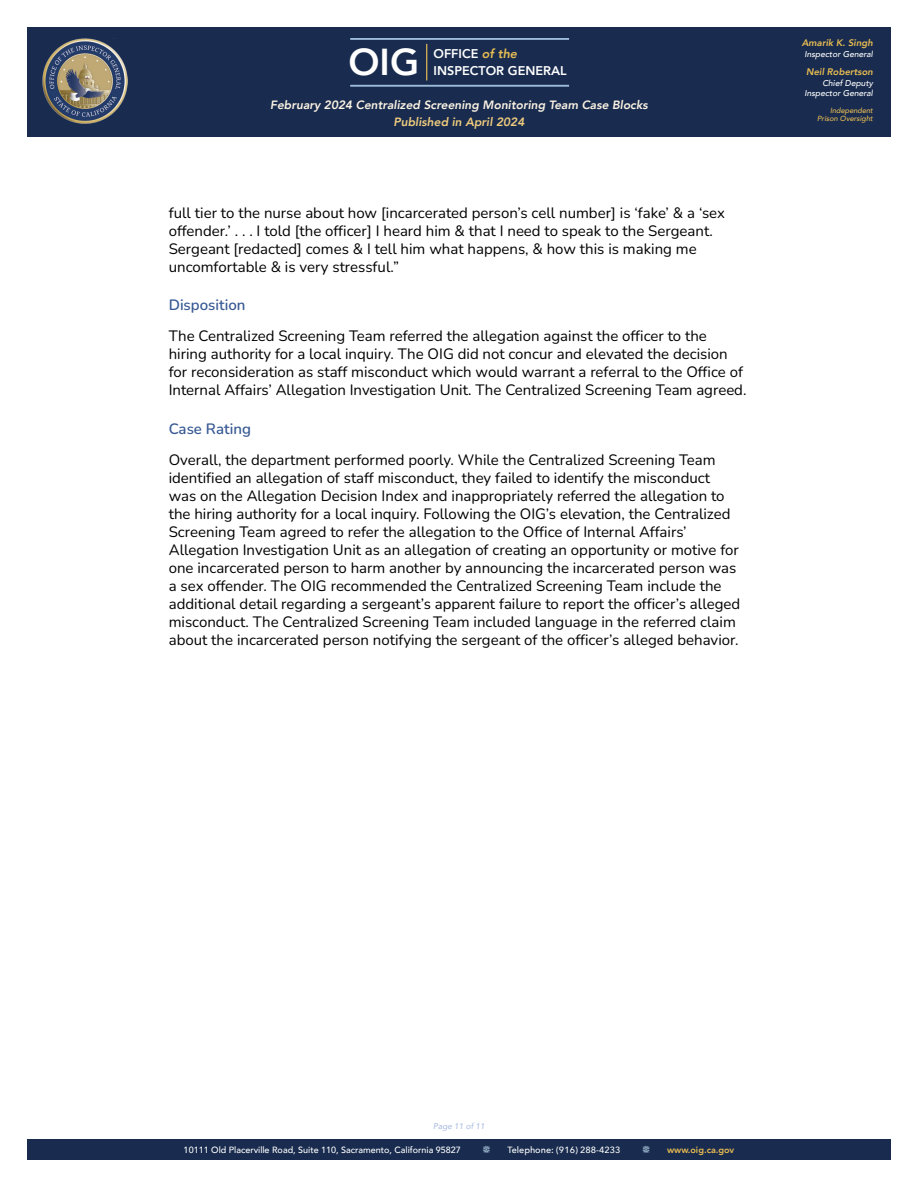
<style>
.page{position:relative;width:918px;height:1188px;background:#fff}
.page>*{position:absolute;margin:0;border:0;box-sizing:border-box;transform-origin:0 0}
.t1{font:800 37.35px "Avenir";color:#fff}
.t2{font:200 15px/18px "Nunito";color:#000}
.t3{font:200 15px "Nunito";color:#395a94}
.t4{font:800 12.6px/16.8px "Avenir";color:#fff}
.t5{font:italic 800 12px "Avenir";color:#fdf4e4}
.t6{font:italic 800 12px "Avenir";color:#f0cc7e}
.t7{font:italic 800 9.45px "Avenir";color:#e8bc52}
.t8{font:500 9px "Avenir";color:#fff}
.t9{font:500 9px "Avenir Next";color:#fff}
.t10{font:800 9px "Avenir";color:#e9bc51}
.t11{font:italic 500 8.4px/10.2px "Avenir";color:#fff;text-align:right}
.t12{font:italic 8.25px "Avenir";color:#a5b6de}
.t13{font:italic 500 7.35px/8.9px "Avenir";color:#e8bc52;text-align:right}
.s1{font-style:italic;color:#e8bc52}
</style>
<div class="page">
<div style="left:27px;top:1140px;width:864px;height:20px;background:#192c4f"></div>
<div style="left:27px;top:27px;width:864px;height:109px;background:#192c4f"></div>
<hr style="left:426px;top:44px;width:1px;height:36px;background:#e4b952">
<hr style="left:350px;top:85px;width:219px;height:2px;background:#c2e1ff">
<hr style="left:350px;top:38px;width:219px;height:2px;background:#c0e0ff">
<img style="left:42px;top:39px;width:85px;height:85px">
<h1 class="t1" style="left:348px;top:33px;width:72px">OIG</h1>
<p class="t4" style="left:434px;top:45px;width:135px">OFFICE <span class="s1">of the<br></span>INSPECTOR GENERAL</p>
<p class="t5" style="left:270px;top:97px;width:379px">February 2024 Centralized Screening Monitoring Team Case Blocks</p>
<p class="t6" style="left:394px;top:115px;width:132px">Published in April 2024</p>
<p class="t2" style="left:169px;top:203px;width:558px">full tier to the nurse about how [incarcerated person’s cell number] is ‘fake’ &amp; a ‘sex offender.’ . . . I told [the officer] I heard him &amp; that I need to speak to the Sergeant.<br>Sergeant [redacted] comes &amp; I tell him what happens, &amp; how this is making me uncomfortable &amp; is very stressful.”</p>
<p class="t3" style="left:169px;top:294px;width:78px">Disposition</p>
<p class="t2" style="left:169px;top:327px;width:579px">The Centralized Screening Team referred the allegation against the officer to the hiring authority for a local inquiry. The OIG did not concur and elevated the decision for reconsideration as staff misconduct which would warrant a referral to the Office of Internal Affairs’ Allegation Investigation Unit. The Centralized Screening Team agreed.</p>
<p class="t3" style="left:169px;top:418px;width:84px">Case Rating</p>
<p class="t2" style="left:169px;top:450px;width:573px">Overall, the department performed poorly. While the Centralized Screening Team identified an allegation of staff misconduct, they failed to identify the misconduct was on the Allegation Decision Index and inappropriately referred the allegation to the hiring authority for a local inquiry. Following the OIG’s elevation, the Centralized Screening Team agreed to refer the allegation to the Office of Internal Affairs’ Allegation Investigation Unit as an allegation of creating an opportunity or motive for one incarcerated person to harm another by announcing the incarcerated person was a sex offender. The OIG recommended the Centralized Screening Team include the additional detail regarding a sergeant’s apparent failure to report the officer’s alleged misconduct. The Centralized Screening Team included language in the referred claim about the incarcerated person notifying the sergeant of the officer’s alleged behavior.</p>
<p class="t7" style="left:802px;top:37px;width:73px">Amarik K. Singh</p>
<p class="t11" style="left:805px;top:49px;width:70px">Inspector General</p>
<p class="t7" style="left:806px;top:66px;width:68px">Neil Robertson</p>
<p class="t11" style="left:805px;top:78px;width:70px">Chief Deputy<br>Inspector General</p>
<p class="t13" style="left:817px;top:106px;width:57px">Independent<br>Prison Oversight</p>
<p class="t12" style="left:433px;top:1121px;width:53px">Page 11 of 11</p>
<p class="t8" style="left:184px;top:1142px;width:279px">10111 Old Placerville Road, Suite 110, Sacramento, California 95827</p>
<p class="t9" style="left:507px;top:1142px;width:115px">Telephone: (916) 288-4233</p>
<p class="t10" style="left:667px;top:1142px;width:69px">www.oig.ca.gov</p>
</div>
